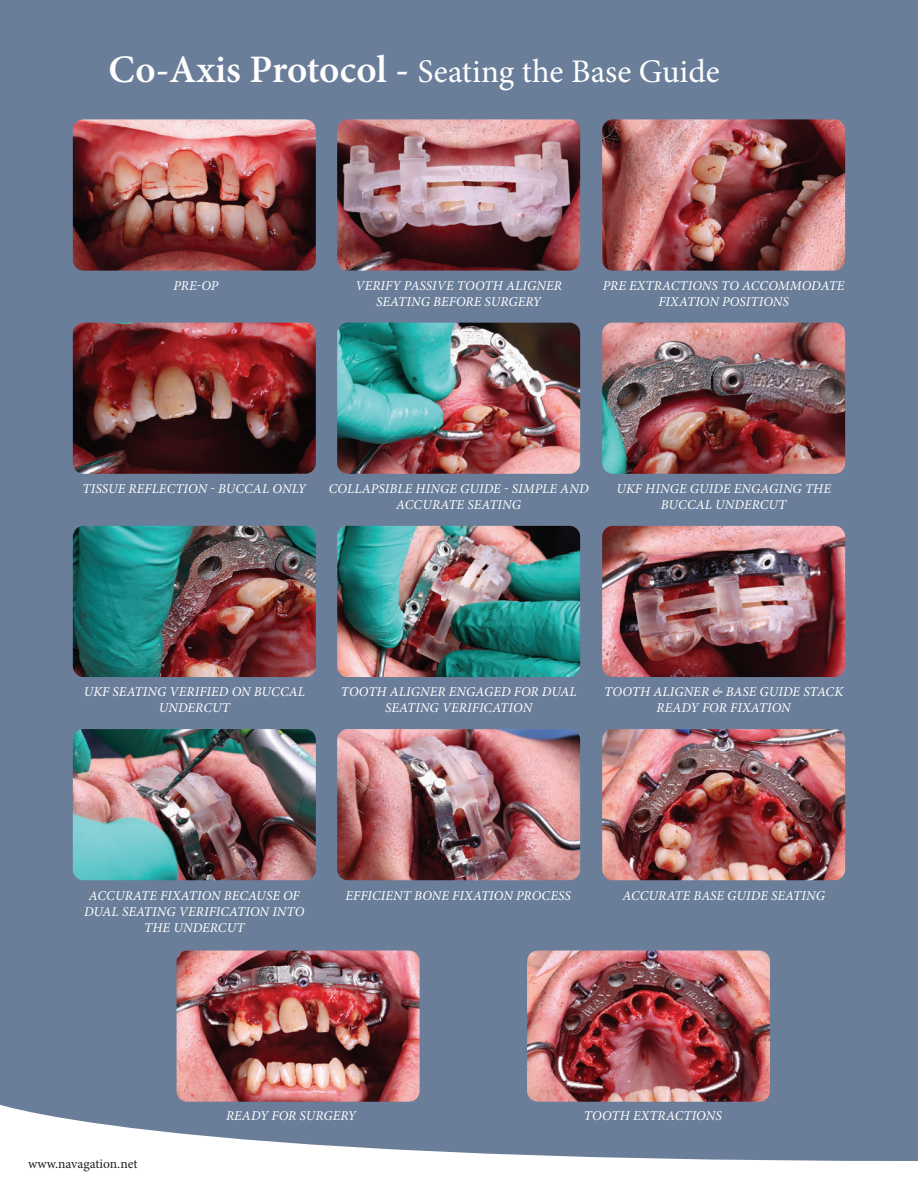
<style>
.page{position:relative;width:918px;height:1188px;background:#6a7e9a}
.page>*{position:absolute;margin:0;border:0;box-sizing:border-box;transform-origin:0 0}
.t1{font:33px "Minion Pro";color:#fff}
.t2{font:italic 13.5px/16.2px "Minion Pro";letter-spacing:.01em;color:#fff;text-align:center}
.t3{font:13.5px "Minion Pro";color:#231f20}
.s1{font-weight:600;font-size:39px}
</style>
<div class="page">
<svg style="left:0;top:1105px;width:918px;height:83px"></svg>
<img style="left:73px;top:119px;width:243px;height:152px">
<img style="left:337px;top:119px;width:243px;height:152px">
<img style="left:602px;top:119px;width:243px;height:152px">
<img style="left:73px;top:323px;width:243px;height:151px">
<img style="left:602px;top:323px;width:243px;height:151px">
<img style="left:73px;top:526px;width:243px;height:151px">
<img style="left:337px;top:729px;width:243px;height:151px">
<img style="left:602px;top:729px;width:243px;height:151px">
<img style="left:177px;top:951px;width:243px;height:151px">
<img style="left:337px;top:526px;width:243px;height:151px">
<img style="left:602px;top:526px;width:243px;height:151px">
<img style="left:73px;top:729px;width:243px;height:151px">
<img style="left:337px;top:323px;width:243px;height:151px">
<img style="left:527px;top:951px;width:243px;height:151px">
<p class="t1" style="left:109px;top:50px;width:613px"><span class="s1">Co-Axis Protocol -</span> Seating the Base Guide</p>
<p class="t2" style="left:173px;top:277px;width:46px">PRE-OP</p>
<p class="t2" style="left:355px;top:277px;width:208px">VERIFY PASSIVE TOOTH ALIGNER<br>SEATING BEFORE SURGERY</p>
<p class="t2" style="left:603px;top:277px;width:243px">PRE EXTRACTIONS TO ACCOMMODATE<br>FIXATION POSITIONS</p>
<p class="t2" style="left:83px;top:481px;width:225px">TISSUE REFLECTION - BUCCAL ONLY</p>
<p class="t2" style="left:329px;top:481px;width:261px">COLLAPSIBLE HINGE GUIDE - SIMPLE AND<br>ACCURATE SEATING</p>
<p class="t2" style="left:616px;top:481px;width:216px">UKF HINGE GUIDE ENGAGING THE<br>BUCCAL UNDERCUT</p>
<p class="t2" style="left:84px;top:683px;width:223px">UKF SEATING VERIFIED ON BUCCAL<br>UNDERCUT</p>
<p class="t2" style="left:341px;top:683px;width:237px">TOOTH ALIGNER ENGAGED FOR DUAL<br>SEATING VERIFICATION</p>
<p class="t2" style="left:604px;top:683px;width:241px">TOOTH ALIGNER &amp; BASE GUIDE STACK<br>READY FOR FIXATION</p>
<p class="t2" style="left:84px;top:888px;width:222px">ACCURATE FIXATION BECAUSE OF<br>DUAL SEATING VERIFICATION INTO<br>THE UNDERCUT</p>
<p class="t2" style="left:345px;top:888px;width:227px">EFFICIENT BONE FIXATION PROCESS</p>
<p class="t2" style="left:622px;top:888px;width:204px">ACCURATE BASE GUIDE SEATING</p>
<p class="t3" style="left:28px;top:1154px;width:111px">www.navagation.net</p>
<p class="t2" style="left:226px;top:1107px;width:132px">READY FOR SURGERY</p>
<p class="t2" style="left:584px;top:1107px;width:139px">TOOTH EXTRACTIONS</p>
</div>
